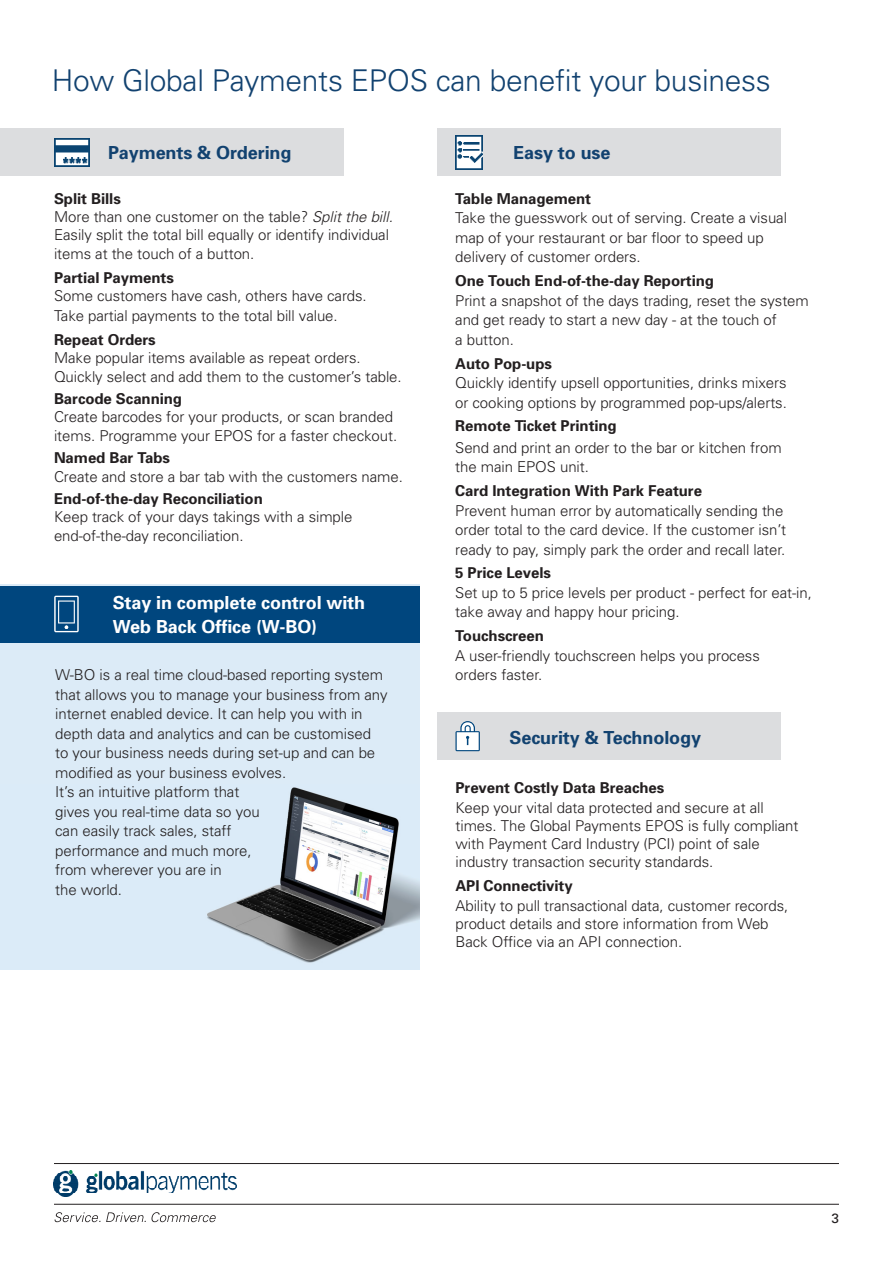
<style>
.page{position:relative;width:893px;height:1263px;background:#fff}
.page>*{position:absolute;margin:0;border:0;box-sizing:border-box;transform-origin:0 0}
.t1{font:300 30px "Univers";letter-spacing:-.01em;color:#124270}
.t2{font:700 18px "Univers";letter-spacing:-.005em;color:#124270}
.t3{font:700 18px/24px "Univers";letter-spacing:-.005em;color:#fff}
.t4{font:300 15px/19.5px "Univers";letter-spacing:-.005em;color:#231f20}
.t5{font:700 15px "Univers";letter-spacing:-.005em;color:#231f20}
.t6{font:13.5px "Univers";color:#231f20}
.s1{font-weight:700}
.s2{font-style:italic}
.s3{font-weight:300}
</style>
<div class="page">
<hr style="left:54px;top:1204px;width:785px;height:1px;background:#231f20">
<div style="left:437px;top:712px;width:344px;height:48px;background:#dcdddf"></div>
<hr style="left:54px;top:1163px;width:785px;height:1px;background:#231f20">
<img style="left:53px;top:1171px;width:184px;height:25px">
<div style="left:437px;top:128px;width:344px;height:48px;background:#dcdddf"></div>
<div style="left:0;top:128px;width:343px;height:48px;background:#dcdddf"></div>
<svg style="left:54px;top:1212px;width:162px;height:10px"></svg>
<svg style="left:455px;top:721px;width:25px;height:30px"></svg>
<img style="left:54px;top:139px;width:35px;height:28px">
<img style="left:455px;top:135px;width:28px;height:34px">
<div style="left:0;top:585px;width:419px;height:200px;background:#dcebf7"></div>
<div style="left:0;top:586px;width:419px;height:56px;background:#00467e"></div>
<img style="left:0;top:785px;width:419px;height:185px">
<svg style="left:54px;top:596px;width:25px;height:36px"></svg>
<p class="t1" style="left:52px;top:63px;width:721px">How Global Payments EPOS can benefit your business</p>
<p class="t2" style="left:108px;top:141px;width:185px">Payments &amp; Ordering</p>
<p class="t4" style="left:54px;top:189px;width:340px;line-height:18px"><span class="s1">Split Bills<br></span>More than one customer on the table? <span class="s2">Split the bill.<br></span>Easily split the total bill equally or identify individual</p>
<p class="t4" style="left:54px;top:244px;width:202px">items at the touch of a button.</p>
<p class="t4" style="left:54px;top:268px;width:314px;line-height:18px"><span class="s1">Partial Payments<br></span>Some customers have cash, others have cards.</p>
<p class="t4" style="left:54px;top:305px;width:285px">Take partial payments to the total bill value.</p>
<p class="t4" style="left:54px;top:330px;width:308px;line-height:18px"><span class="s1">Repeat Orders<br></span>Make popular items available as repeat orders.</p>
<p class="t4" style="left:54px;top:366px;width:349px">Quickly select and add them to the customer’s table.</p>
<p class="t4" style="left:54px;top:389px;width:340px;line-height:18px"><span class="s1">Barcode Scanning<br></span>Create barcodes for your products, or scan branded</p>
<p class="t4" style="left:54px;top:426px;width:345px">items. Programme your EPOS for a faster checkout.</p>
<p class="t4" style="left:54px;top:447px;width:350px"><span class="s1">Named Bar Tabs<br></span>Create and store a bar tab with the customers name.</p>
<p class="t4" style="left:54px;top:489px;width:300px;line-height:18px"><span class="s1">End-of-the-day Reconciliation<br></span>Keep track of your days takings with a simple</p>
<p class="t4" style="left:54px;top:526px;width:191px">end-of-the-day reconciliation.</p>
<p class="t3" style="left:113px;top:590px;width:254px">Stay in complete control with<br>Web Back Office (W-BO)</p>
<p class="t4" style="left:55px;top:664px;width:334px">W-BO is a real time cloud-based reporting system that allows you to manage your business from any internet enabled device. It can help you with in depth data and analytics and can be customised to your business needs during set-up and can be modified as your business evolves.<br>It’s an intuitive platform that<br>gives you real-time data so you<br>can easily track sales, staff<br>performance and much more,<br>from wherever you are in<br>the world.</p>
<p class="t2" style="left:513px;top:141px;width:99px">Easy to use</p>
<p class="t4" style="left:455px;top:188px;width:333px"><span class="s1">Table Management<br></span>Take the guesswork out of serving. Create a visual map of your restaurant or bar floor to speed up delivery of customer orders.</p>
<p class="t4" style="left:455px;top:271px;width:355px"><span class="s1">One Touch End-of-the-day Reporting<br></span>Print a snapshot of the days trading, reset the system and get ready to start a new day - at the touch of<br>a button.</p>
<p class="t4" style="left:455px;top:353px;width:333px"><span class="s1">Auto Pop-ups<br></span>Quickly identify upsell opportunities, drinks mixers or cooking options by programmed pop-ups/alerts.</p>
<p class="t5" style="left:455px;top:416px;width:167px">Remote Ticket Printing<span class="s3">●</span></p>
<p class="t4" style="left:455px;top:437px;width:328px">Send and print an order to the bar or kitchen from the main EPOS unit.</p>
<p class="t4" style="left:455px;top:481px;width:333px"><span class="s1">Card Integration With Park Feature<br></span>Prevent human error by automatically sending the order total to the card device. If the customer isn’t ready to pay, simply park the order and recall later.</p>
<p class="t4" style="left:455px;top:563px;width:358px"><span class="s1">5 Price Levels<br></span>Set up to 5 price levels per product - perfect for eat-in, take away and happy hour pricing.</p>
<p class="t4" style="left:455px;top:626px;width:306px"><span class="s1">Touchscreen<br></span>A user-friendly touchscreen helps you process orders faster.</p>
<p class="t2" style="left:509px;top:726px;width:193px">Security &amp; Technology</p>
<p class="t5" style="left:455px;top:778px;width:210px">Prevent Costly Data Breaches</p>
<p class="t4" style="left:455px;top:798px;width:345px;line-height:18px">Keep your vital data protected and secure at all times. The Global Payments EPOS is fully compliant with Payment Card Industry (PCI) point of sale industry transaction security standards.</p>
<p class="t5" style="left:455px;top:876px;width:119px">API Connectivity</p>
<p class="t4" style="left:455px;top:896px;width:334px;line-height:18px">Ability to pull transactional data, customer records, product details and store information from Web<br>Back Office via an API connection.</p>
<p class="t6" style="left:831px;top:1209px;width:9px">3</p>
</div>
